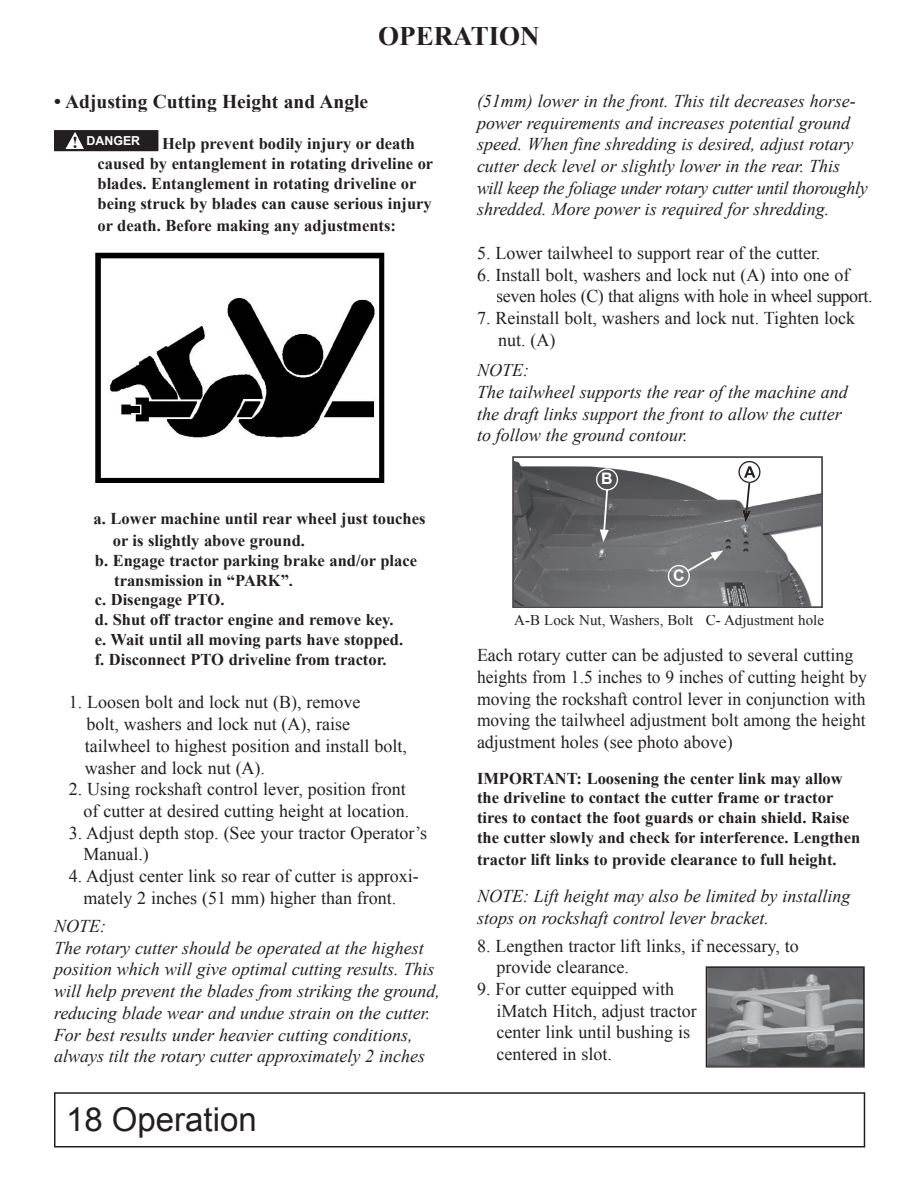
<style>
.page{position:relative;width:918px;height:1188px;background:#fff}
.page>*{position:absolute;margin:0;border:0;box-sizing:border-box;transform-origin:0 0}
.t1{font:33px "Arial";color:#231f20}
.t2{font:700 27px "Times New Roman";color:#231f20}
.t3{font:700 19.5px "Times New Roman";color:#231f20}
.t4{font:18px/21.8px "Times New Roman";color:#231f20}
.t5{font:italic 18px/21.8px "Times New Roman";color:#231f20}
.t6{font:18px/21.8px "Times New Roman";letter-spacing:-.02em;color:#231f20}
.t7{font:700 16.5px/20px "Times New Roman";color:#231f20}
.t8{font:700 15.9px "Arial";color:#fff}
.t9{font:15px "Times New Roman";color:#231f20}
.t10{font:700 12.45px "Arial";color:#fff}
.s1{font-family:"Times";font-size:16.5px;color:#231f20}
</style>
<div class="page">
<svg style="left:54px;top:1092px;width:811px;height:56px"></svg>
<img style="left:95px;top:252px;width:290px;height:230px">
<img style="left:513px;top:457px;width:309px;height:150px">
<svg style="left:596px;top:468px;width:22px;height:74px;background:#707072"></svg>
<img style="left:746px;top:483px;width:4px;height:27px">
<svg style="left:742px;top:510px;width:9px;height:13px"></svg>
<img style="left:738px;top:461px;width:23px;height:22px">
<svg style="left:744px;top:466px;width:11px;height:17px"></svg>
<svg style="left:668px;top:550px;width:55px;height:37px;background:#848588"></svg>
<svg style="left:54px;top:130px;width:104px;height:21px;background:#332f30"></svg>
<svg style="left:706px;top:966px;width:159px;height:102px"></svg>
<img style="left:708px;top:967px;width:156px;height:100px">
<h2 class="t2" style="left:378px;top:21px;width:163px">OPERATION</h2>
<p class="t3" style="left:54px;top:90px;width:316px">• Adjusting Cutting Height and Angle</p>
<p class="t7" style="left:98px;top:134px;width:337px;text-indent:64px">Help prevent bodily injury or death caused by entanglement in rotating driveline or blades. Entanglement in rotating driveline or being struck by blades can cause serious injury</p>
<p class="t7" style="left:98px;top:215px;width:300px">or death. Before making any adjustments:</p>
<p class="t10" style="left:73px;top:134px;width:69px"><span class="s1">!</span> DANGER</p>
<p class="t7" style="left:113px;top:508px;width:314px;line-height:21.8px;text-indent:-19px">a. Lower machine until rear wheel just touches or is slightly above ground.</p>
<p class="t7" style="left:95px;top:550px;width:324px">b. Engage tractor parking brake and/or place</p>
<p class="t7" style="left:114px;top:570px;width:180px">transmission in “PARK”.</p>
<p class="t7" style="left:95px;top:590px;width:131px">c. Disengage PTO.</p>
<p class="t7" style="left:95px;top:610px;width:300px">d. Shut off tractor engine and remove key.</p>
<p class="t7" style="left:95px;top:630px;width:310px">e. Wait until all moving parts have stopped.</p>
<p class="t7" style="left:95px;top:649px;width:293px">f. Disconnect PTO driveline from tractor.</p>
<p class="t4" style="left:85px;top:691px;width:324px;text-indent:-16px">1. Loosen bolt and lock nut (B), remove<br>bolt, washers and lock nut (A), raise tailwheel to highest position and install bolt, washer and lock nut (A).</p>
<p class="t4" style="left:69px;top:778px;width:342px;text-align:right">2. Using rockshaft control lever, position front of cutter at desired cutting height at location.</p>
<p class="t4" style="left:83px;top:821px;width:345px;text-indent:-15px">3. Adjust depth stop. (See your tractor Operator’s<br>Manual.)</p>
<p class="t4" style="left:69px;top:865px;width:351px;text-align:center">4. Adjust center link so rear of cutter is approxi&shy;mately 2 inches (51 mm) higher than front.</p>
<p class="t5" style="left:54px;top:915px;width:388px">NOTE:<br>The rotary cutter should be operated at the highest position which will give optimal cutting results. This will help prevent the blades from striking the ground, reducing blade wear and undue strain on the cutter.<br>For best results under heavier cutting conditions, always tilt the rotary cutter approximately 2 inches</p>
<h1 class="t1" style="left:66px;top:1101px;width:192px">18 Operation</h1>
<p class="t5" style="left:477px;top:90px;width:392px">(51mm) lower in the front. This tilt decreases horse&shy;power requirements and increases potential ground speed. When fine shredding is desired, adjust rotary cutter deck level or slightly lower in the rear. This will keep the foliage under rotary cutter until thoroughly shredded. More power is required for shredding.</p>
<p class="t4" style="left:477px;top:242px;width:345px">5. Lower tailwheel to support rear of the cutter.</p>
<p class="t6" style="left:496px;top:263px;width:378px;text-indent:-19px">6. Install bolt, washers and lock nut (A) into one of seven holes (C) that aligns with hole in wheel support.</p>
<p class="t4" style="left:498px;top:307px;width:359px;text-indent:-21px">7. Reinstall bolt, washers and lock nut. Tighten lock nut. (A)</p>
<p class="t5" style="left:477px;top:359px;width:372px">NOTE:<br>The tailwheel supports the rear of the machine and the draft links support the front to allow the cutter to follow the ground contour.</p>
<p class="t8" style="left:601px;top:470px;width:13px">B</p>
<p class="t8" style="left:673px;top:566px;width:13px">C</p>
<p class="t9" style="left:514px;top:612px;width:311px">A-B Lock Nut, Washers, Bolt C- Adjustment hole</p>
<p class="t4" style="left:477px;top:644px;width:391px">Each rotary cutter can be adjusted to several cutting heights from 1.5 inches to 9 inches of cutting height by moving the rockshaft control lever in conjunction with moving the tailwheel adjustment bolt among the height adjustment holes (see photo above)</p>
<p class="t7" style="left:477px;top:768px;width:385px">IMPORTANT: Loosening the center link may allow the driveline to contact the cutter frame or tractor tires to contact the foot guards or chain shield. Raise the cutter slowly and check for interference. Lengthen</p>
<p class="t7" style="left:477px;top:849px;width:361px">tractor lift links to provide clearance to full height.</p>
<p class="t5" style="left:477px;top:885px;width:375px">NOTE: Lift height may also be limited by installing stops on rockshaft control lever bracket.</p>
<p class="t4" style="left:496px;top:935px;width:304px;text-indent:-20px">8. Lengthen tractor lift links, if necessary, to provide clearance.</p>
<p class="t4" style="left:496px;top:978px;width:202px;text-indent:-20px">9. For cutter equipped with iMatch Hitch, adjust tractor center link until bushing is centered in slot.</p>
</div>
